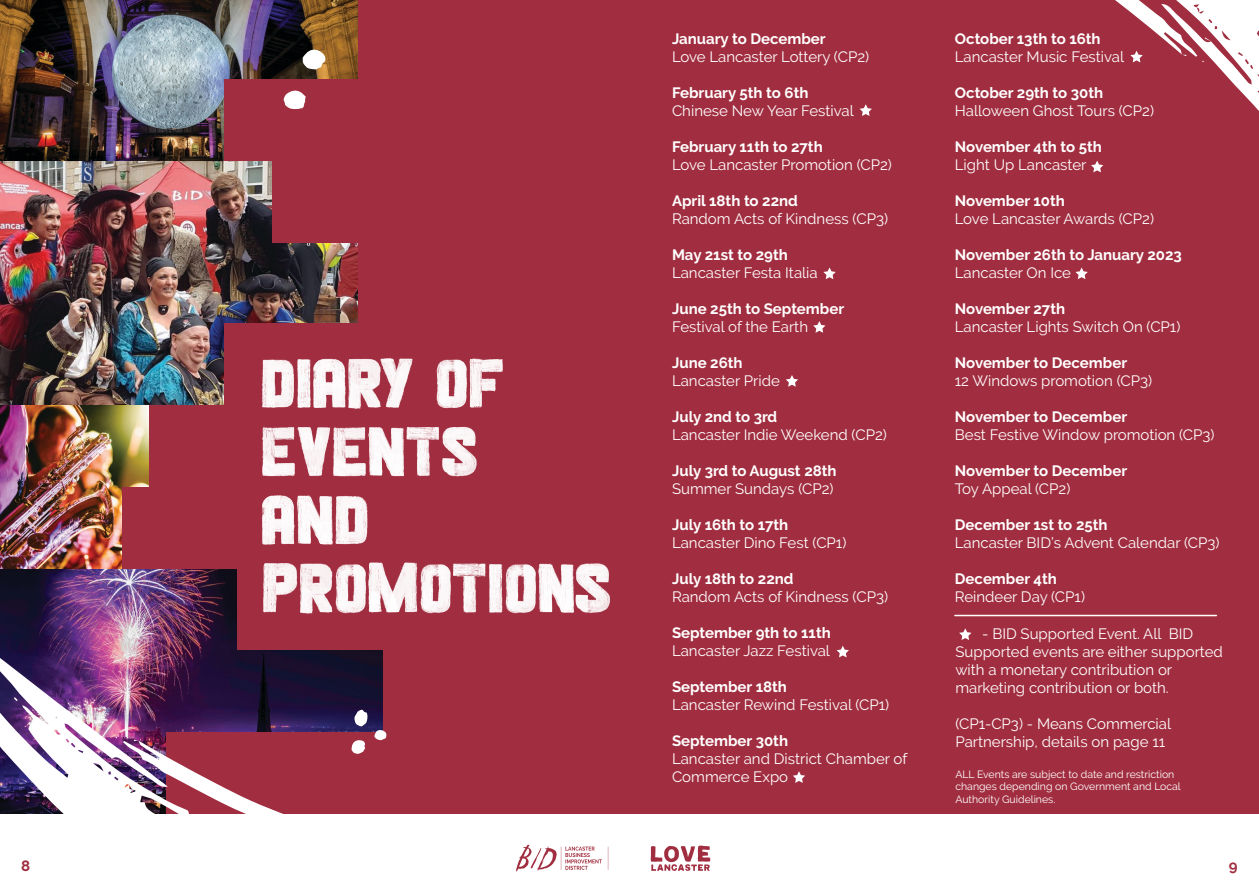
<style>
.page{position:relative;width:1259px;height:893px;background:#fff}
.page>*{position:absolute;margin:0;border:0;box-sizing:border-box;transform-origin:0 0}
.t1{font:15px/18px "Raleway";color:#fff}
.t2{font:700 15px "Raleway";color:#fff}
.t3{font:700 15px "Raleway";color:#a12e40}
.t4{font:10.5px/12.6px "Raleway";color:#fff}
</style>
<div class="page">
<svg style="left:651px;top:845px;width:59px;height:26px"></svg>
<svg style="left:516px;top:844px;width:92px;height:28px"></svg>
<img style="left:0;top:568px;width:237px;height:82px">
<img style="left:0;top:0;width:358px;height:161px">
<img style="left:0;top:161px;width:358px;height:244px">
<div style="left:358px;top:0;width:330px;height:79px;background:#a12e40"></div>
<img style="left:0;top:405px;width:149px;height:163px">
<div style="left:358px;top:242px;width:330px;height:81px;background:#a12e40"></div>
<div style="left:122px;top:487px;width:507px;height:81px;background:#a12e40"></div>
<div style="left:166px;top:732px;width:463px;height:81px;background:#a12e40"></div>
<div style="left:225px;top:79px;width:463px;height:82px;background:#a12e40"></div>
<div style="left:224px;top:323px;width:405px;height:82px;background:#a12e40"></div>
<div style="left:237px;top:568px;width:392px;height:82px;background:#a12e40"></div>
<div style="left:272px;top:161px;width:416px;height:82px;background:#a12e40"></div>
<div style="left:149px;top:405px;width:480px;height:82px;background:#a12e40"></div>
<div style="left:383px;top:650px;width:246px;height:82px;background:#a12e40"></div>
<div style="left:624px;top:0;width:635px;height:813px;background:#a12e40"></div>
<svg style="left:859px;top:104px;width:13px;height:12px"></svg>
<svg style="left:813px;top:321px;width:12px;height:12px"></svg>
<svg style="left:786px;top:375px;width:12px;height:12px"></svg>
<svg style="left:959px;top:628px;width:12px;height:12px"></svg>
<svg style="left:836px;top:646px;width:13px;height:11px"></svg>
<svg style="left:1075px;top:267px;width:12px;height:12px"></svg>
<svg style="left:823px;top:267px;width:12px;height:12px"></svg>
<svg style="left:793px;top:771px;width:12px;height:12px"></svg>
<hr style="left:955px;top:615px;width:261px;height:1px;background:#fff">
<img style="left:234px;top:358px;width:376px;height:274px">
<svg style="left:1091px;top:0;width:168px;height:171px"></svg>
<img style="left:0;top:650px;width:386px;height:164px">
<svg style="left:302px;top:48px;width:23px;height:21px"></svg>
<svg style="left:283px;top:90px;width:23px;height:19px"></svg>
<svg style="left:374px;top:730px;width:12px;height:11px"></svg>
<svg style="left:354px;top:710px;width:13px;height:16px"></svg>
<svg style="left:350px;top:740px;width:15px;height:14px"></svg>
<p class="t2" style="left:672px;top:30px;width:155px">January to December</p>
<p class="t1" style="left:672px;top:48px;width:199px">Love Lancaster Lottery (CP2)</p>
<p class="t2" style="left:672px;top:84px;width:138px">February 5th to 6th</p>
<p class="t1" style="left:672px;top:102px;width:183px">Chinese New Year Festival</p>
<p class="t2" style="left:672px;top:138px;width:152px">February 11th to 27th</p>
<p class="t1" style="left:672px;top:156px;width:221px">Love Lancaster Promotion (CP2)</p>
<p class="t2" style="left:672px;top:192px;width:127px">April 18th to 22nd</p>
<p class="t1" style="left:672px;top:210px;width:217px">Random Acts of Kindness (CP3)</p>
<p class="t2" style="left:672px;top:246px;width:117px">May 21st to 29th</p>
<p class="t1" style="left:672px;top:264px;width:147px">Lancaster Festa Italia</p>
<p class="t2" style="left:672px;top:300px;width:174px">June 25th to September</p>
<p class="t1" style="left:672px;top:318px;width:138px">Festival of the Earth</p>
<p class="t2" style="left:672px;top:354px;width:72px">June 26th</p>
<p class="t1" style="left:672px;top:372px;width:109px">Lancaster Pride</p>
<p class="t2" style="left:672px;top:408px;width:107px">July 2nd to 3rd</p>
<p class="t1" style="left:672px;top:426px;width:216px">Lancaster Indie Weekend (CP2)</p>
<p class="t2" style="left:672px;top:462px;width:166px">July 3rd to August 28th</p>
<p class="t1" style="left:672px;top:480px;width:163px">Summer Sundays (CP2)</p>
<p class="t2" style="left:672px;top:516px;width:118px">July 16th to 17th</p>
<p class="t1" style="left:672px;top:534px;width:176px">Lancaster Dino Fest (CP1)</p>
<p class="t2" style="left:672px;top:570px;width:123px">July 18th to 22nd</p>
<p class="t1" style="left:672px;top:588px;width:217px">Random Acts of Kindness (CP3)</p>
<p class="t2" style="left:672px;top:624px;width:160px">September 9th to 11th</p>
<p class="t1" style="left:672px;top:642px;width:159px">Lancaster Jazz Festival</p>
<p class="t2" style="left:672px;top:678px;width:116px">September 18th</p>
<p class="t1" style="left:672px;top:696px;width:219px">Lancaster Rewind Festival (CP1)</p>
<p class="t2" style="left:672px;top:732px;width:118px">September 30th</p>
<p class="t1" style="left:672px;top:750px;width:237px">Lancaster and District Chamber of<br>Commerce Expo</p>
<p class="t2" style="left:955px;top:30px;width:147px">October 13th to 16th</p>
<p class="t1" style="left:955px;top:48px;width:171px">Lancaster Music Festival</p>
<p class="t2" style="left:955px;top:84px;width:150px">October 29th to 30th</p>
<p class="t1" style="left:955px;top:102px;width:201px">Halloween Ghost Tours (CP2)</p>
<p class="t2" style="left:955px;top:138px;width:148px">November 4th to 5th</p>
<p class="t1" style="left:955px;top:156px;width:133px">Light Up Lancaster</p>
<p class="t2" style="left:955px;top:192px;width:112px">November 10th</p>
<p class="t1" style="left:955px;top:210px;width:201px">Love Lancaster Awards (CP2)</p>
<p class="t2" style="left:955px;top:246px;width:228px">November 26th to January 2023</p>
<p class="t1" style="left:955px;top:264px;width:118px">Lancaster On Ice</p>
<p class="t2" style="left:955px;top:300px;width:112px">November 27th</p>
<p class="t1" style="left:955px;top:318px;width:227px">Lancaster Lights Switch On (CP1)</p>
<p class="t2" style="left:955px;top:354px;width:174px">November to December</p>
<p class="t1" style="left:955px;top:372px;width:199px">12 Windows promotion (CP3)</p>
<p class="t2" style="left:955px;top:408px;width:174px">November to December</p>
<p class="t1" style="left:955px;top:426px;width:261px">Best Festive Window promotion (CP3)</p>
<p class="t2" style="left:955px;top:462px;width:174px">November to December</p>
<p class="t1" style="left:955px;top:480px;width:117px">Toy Appeal (CP2)</p>
<p class="t2" style="left:955px;top:516px;width:154px">December 1st to 25th</p>
<p class="t1" style="left:955px;top:534px;width:266px">Lancaster BID’s Advent Calendar (CP3)</p>
<p class="t2" style="left:955px;top:570px;width:103px">December 4th</p>
<p class="t1" style="left:955px;top:588px;width:132px">Reindeer Day (CP1)</p>
<p class="t1" style="left:955px;top:625px;width:269px;text-indent:27px">- BID Supported Event. All BID Supported events are either supported with a monetary contribution or marketing contribution or both.</p>
<p class="t1" style="left:955px;top:715px;width:217px">(CP1-CP3) - Means Commercial<br>Partnership, details on page 11</p>
<p class="t4" style="left:955px;top:768px;width:227px">ALL Events are subject to date and restriction changes depending on Government and Local<br>Authority Guidelines.</p>
<p class="t3" style="left:21px;top:857px;width:11px">8</p>
<p class="t3" style="left:1228px;top:857px;width:10px">9</p>
</div>
